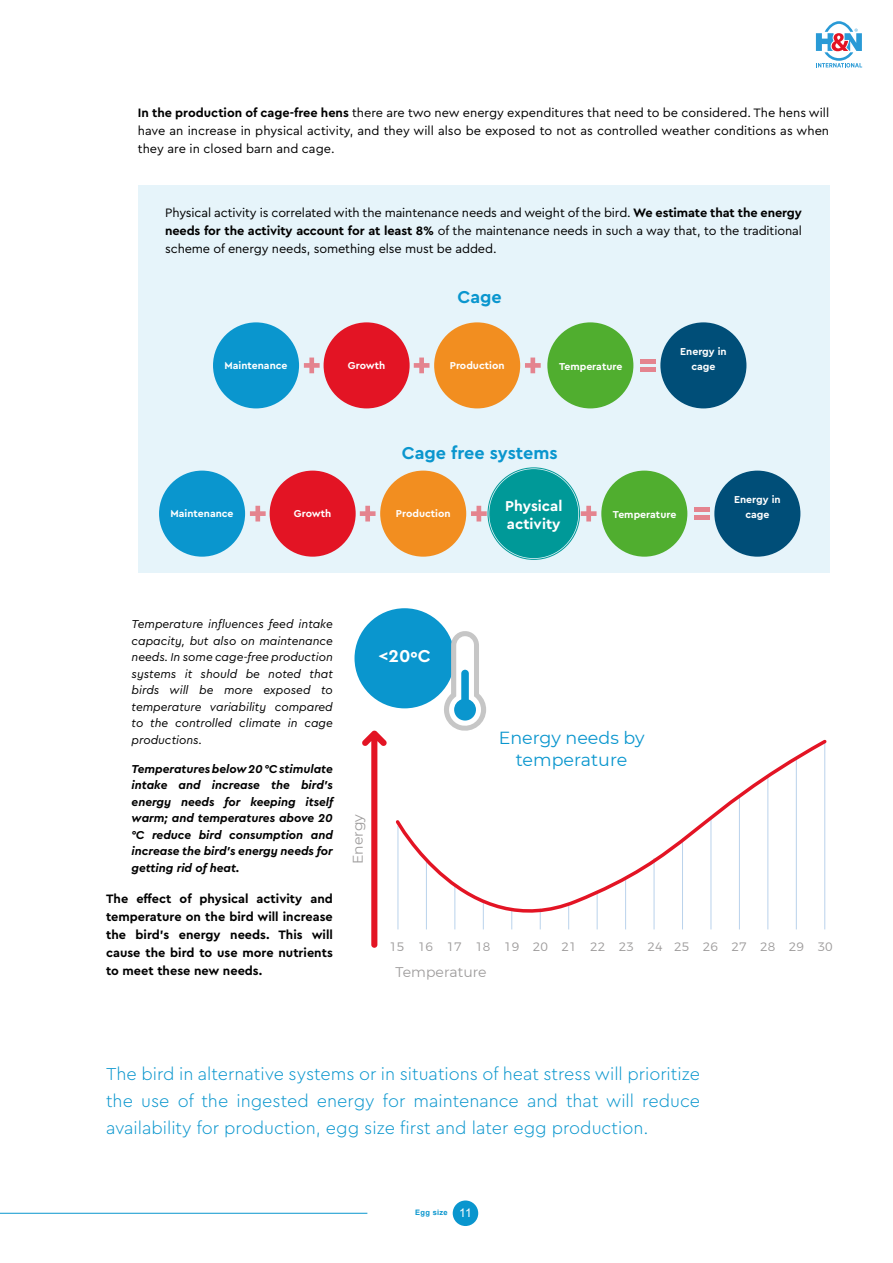
<style>
.page{position:relative;width:893px;height:1263px;background:#fff}
.page>*{position:absolute;margin:0;border:0;box-sizing:border-box;transform-origin:0 0}
.Destacado{font:300 18px/27px "Cera Pro";color:#0a96ce;text-align:justify}
.Texto_base{font:700 18px "Cera Pro";color:#0a96ce}
.Destacado-2{font:700 18px "Cera Pro";color:#fff}
.t1{font:17.4px/22.6px "Montserrat";color:#0a96ce;text-align:center}
.Texto_base-2{font:700 15px/18px "Cera Pro";color:#fff}
.t2{font:13.95px "Montserrat";color:#9d9b9b}
.Texto_base-3{font:12.75px/18px "Cera Pro";letter-spacing:-.01em;color:#000;text-align:justify}
.Texto_base-4{font:700 12.75px/18px "Cera Pro";color:#000;text-align:justify}
.t3{font:300 12.3px "Montserrat";color:#9d9b9b}
.estudio{font:italic 12px/16.5px "Cera Pro";color:#000;text-align:justify}
.estudio-2{font:italic 700 12px/16.5px "Cera Pro";color:#000;text-align:justify}
.Texto_base-5{font:700 10.5px/14.9px "Cera Pro";color:#fff;text-align:center}
.t4{font:700 7.5px "Arial";letter-spacing:.04em;color:#0a96ce}
.s1{font-weight:700}
.s2{font-weight:400;font-size:12px;color:#fff}
</style>
<div class="page">
<div style="left:138px;top:185px;width:691px;height:388px;background:#e6f4fa"></div>
<svg style="left:396px;top:739px;width:431px;height:191px"></svg>
<svg style="left:362px;top:730px;width:25px;height:218px"></svg>
<div style="left:354px;top:608px;width:101px;height:100px;background:#0a96ce;border-radius:50%"></div>
<svg style="left:442px;top:629px;width:44px;height:102px"></svg>
<div style="left:159px;top:471px;width:86px;height:86px;background:#0a96ce;border-radius:50%"></div>
<div style="left:270px;top:471px;width:86px;height:86px;background:#e31424;border-radius:50%"></div>
<div style="left:380px;top:471px;width:86px;height:86px;background:#f28e20;border-radius:50%"></div>
<div style="left:490px;top:470px;width:88px;height:87px;background:#009998;border-radius:50%"></div>
<div style="left:489px;top:469px;width:89px;height:89px;border:2px solid #009998;border-radius:50%"></div>
<div style="left:601px;top:471px;width:86px;height:86px;background:#50ae2f;border-radius:50%"></div>
<div style="left:714px;top:471px;width:86px;height:86px;background:#004e78;border-radius:50%"></div>
<svg style="left:360px;top:506px;width:16px;height:15px"></svg>
<svg style="left:471px;top:506px;width:16px;height:15px"></svg>
<svg style="left:581px;top:506px;width:16px;height:15px"></svg>
<div style="left:694px;top:515px;width:16px;height:5px;background:#e4848f"></div>
<hr style="left:694px;top:508px;width:16px;height:4px;background:#e4848f">
<svg style="left:250px;top:506px;width:16px;height:15px"></svg>
<div style="left:213px;top:322px;width:86px;height:86px;background:#0a96ce;border-radius:50%"></div>
<div style="left:324px;top:322px;width:86px;height:86px;background:#e31424;border-radius:50%"></div>
<div style="left:434px;top:322px;width:86px;height:86px;background:#f28e20;border-radius:50%"></div>
<div style="left:547px;top:322px;width:86px;height:86px;background:#50ae2f;border-radius:50%"></div>
<div style="left:660px;top:322px;width:86px;height:86px;background:#004e78;border-radius:50%"></div>
<svg style="left:414px;top:357px;width:15px;height:16px"></svg>
<svg style="left:525px;top:357px;width:16px;height:16px"></svg>
<hr style="left:640px;top:367px;width:16px;height:4px;background:#e4848f">
<div style="left:640px;top:359px;width:16px;height:5px;background:#e4848f"></div>
<svg style="left:304px;top:357px;width:16px;height:16px"></svg>
<hr style="left:0;top:1213px;width:367px;height:1px;background:#0a96ce">
<div style="left:453px;top:1200px;width:25px;height:26px;background:#0a96ce;border-radius:50%"></div>
<svg style="left:816px;top:21px;width:46px;height:46px"></svg>
<p class="Texto_base-3" style="left:138px;top:103px;width:693px"><span class="s1">In the production of cage-free hens</span> there are two new energy expenditures that need to be considered. The hens will have an increase in physical activity, and they will also be exposed to not as controlled weather conditions as when they are in closed barn and cage.</p>
<p class="Texto_base-3" style="left:165px;top:203px;width:638px">Physical activity is correlated with the maintenance needs and weight of the bird. <span class="s1">We estimate that the energy needs for the activity account for at least 8%</span> of the maintenance needs in such a way that, to the traditional scheme of energy needs, something else must be added.</p>
<p class="Texto_base" style="left:458px;top:285px;width:46px">Cage</p>
<p class="Texto_base-5" style="left:225px;top:358px;width:64px">Maintenance</p>
<p class="Texto_base-5" style="left:348px;top:358px;width:39px">Growth</p>
<p class="Texto_base-5" style="left:450px;top:358px;width:56px">Production</p>
<p class="Texto_base-5" style="left:559px;top:358px;width:65px">Temperature</p>
<p class="Texto_base-5" style="left:680px;top:343px;width:48px">Energy in cage</p>
<p class="Texto_base" style="left:402px;top:440px;width:157px">Cage free systems</p>
<p class="Texto_base-5" style="left:171px;top:506px;width:64px">Maintenance</p>
<p class="Texto_base-5" style="left:294px;top:506px;width:39px">Growth</p>
<p class="Texto_base-5" style="left:396px;top:506px;width:56px">Production</p>
<p class="Texto_base-2" style="left:505px;top:496px;width:59px">Physical activity</p>
<p class="Texto_base-5" style="left:613px;top:506px;width:65px">Temperature</p>
<p class="Texto_base-5" style="left:734px;top:492px;width:48px">Energy in cage</p>
<p class="estudio" style="left:132px;top:615px;width:203px">Temperature influences feed intake capacity, but also on maintenance needs. In some cage-free production systems it should be noted that birds will be more exposed to temperature variability compared to the controlled climate in cage productions.</p>
<p class="estudio-2" style="left:132px;top:760px;width:203px">Temperatures below 20 °C stimulate intake and increase the bird’s energy needs for keeping itself warm; and temperatures above 20 °C reduce bird consumption and increase the bird’s energy needs for getting rid of heat.</p>
<p class="Texto_base-4" style="left:106px;top:889px;width:228px">The effect of physical activity and temperature on the bird will increase the bird’s energy needs. This will cause the bird to use more nutrients to meet these new needs.</p>
<p class="Destacado-2" style="left:378px;top:644px;width:54px">&lt;20ºC</p>
<p class="t2" style="left:348px;top:864px;width:52px;rotate:-90deg">Energy</p>
<p class="t1" style="left:499px;top:725px;width:147px">Energy needs by temperature</p>
<p class="t3" style="left:389px;top:937px;width:445px">15 16 17 18 19 20 21 22 23 24 25 26 27 28 29 30</p>
<p class="t2" style="left:396px;top:962px;width:93px">Temperature</p>
<p class="Destacado" style="left:106px;top:1060px;width:595px">The bird in alternative systems or in situations of heat stress will prioritize the use of the ingested energy for maintenance and that will reduce availability for production, egg size first and later egg production.</p>
<p class="t4" style="left:415px;top:1207px;width:58px">Egg size <span class="s2">11</span></p>
</div>
